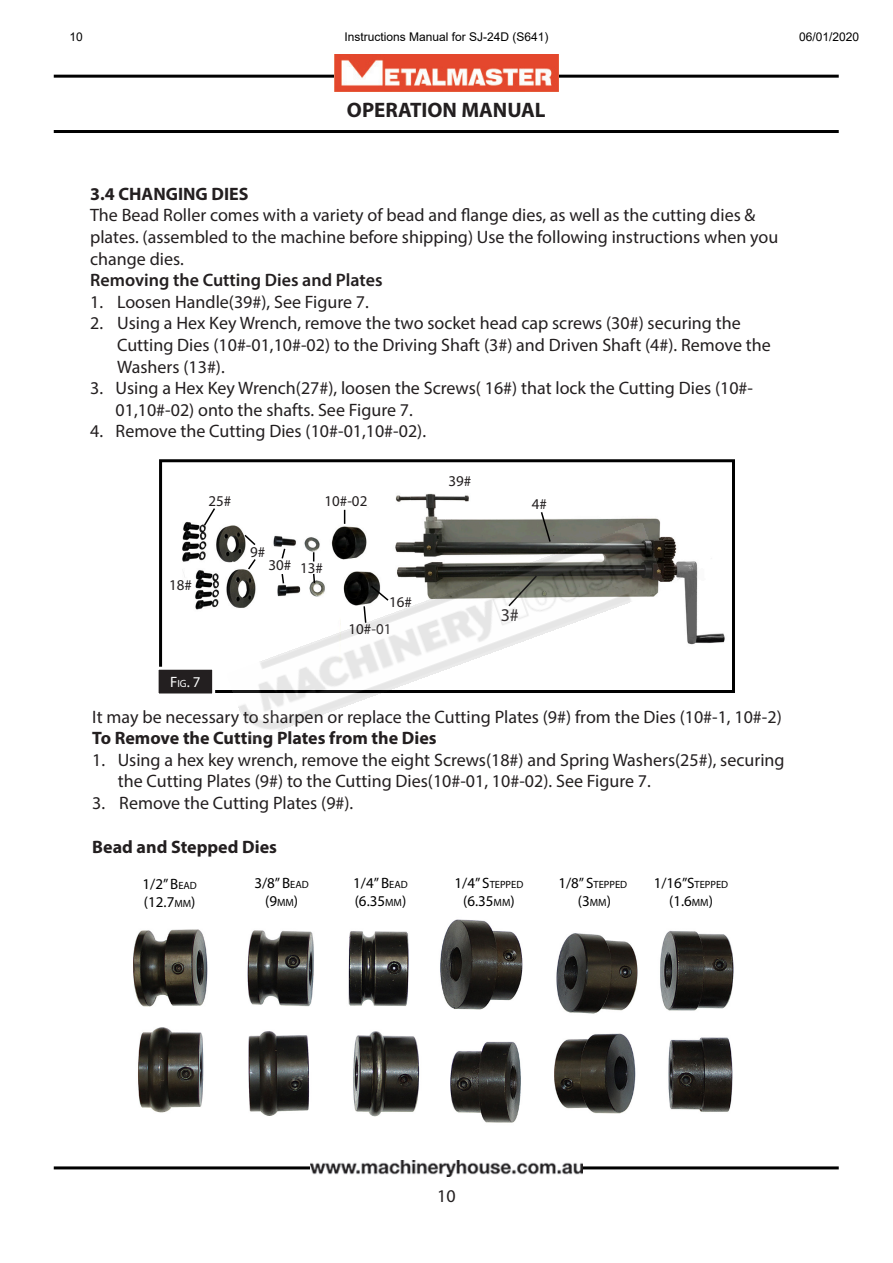
<style>
.page{position:relative;width:893px;height:1263px;background:#fff}
.page>*{position:absolute;margin:0;border:0;box-sizing:border-box;transform-origin:0 0}
.t1{font:700 21px "Myriad Pro";color:#231f20}
.t2{font:18px/21.6px "Myriad Pro";color:#231f20}
.t3{font:700 18px "Myriad Pro";color:#231f20}
.t4{font:600 18px "Myriad Pro";color:#231f20}
.t5{font:15px "Myriad Pro";color:#000}
.t6{font:15px "Myriad Pro";color:#231f20}
.Object_Text_Box{font:15px "Myriad Pro";color:#fff}
.t7{font:12px "Arial";color:#000}
.t8{font:10.5px "Myriad Pro";color:#000}
.s1{font-size:10.5px}
.s2{font-size:15px}
</style>
<div class="page">
<hr style="left:54px;top:75px;width:785px;height:3px;background:#000">
<img style="left:334px;top:55px;width:224px;height:37px">
<hr style="left:54px;top:1166px;width:785px;height:3px;background:#000">
<hr style="left:54px;top:130px;width:785px;height:3px;background:#000">
<img style="left:310px;top:1160px;width:272px;height:17px">
<img style="left:134px;top:919px;width:600px;height:204px">
<img style="left:182px;top:493px;width:543px;height:152px">
<div style="left:159px;top:459px;width:576px;height:234px;border:3px solid #000"></div>
<div style="left:157px;top:668px;width:57px;height:27px;background:#231f20"></div>
<div style="left:156px;top:667px;width:59px;height:29px;border:3px solid #fff"></div>
<svg style="left:540px;top:510px;width:12px;height:13px"></svg>
<svg style="left:344px;top:510px;width:1px;height:13px"></svg>
<svg style="left:202px;top:506px;width:15px;height:21px"></svg>
<img style="left:227px;top:523px;width:439px;height:208px">
<p class="t7" style="left:70px;top:28px;width:15px">10</p>
<p class="t7" style="left:344px;top:28px;width:206px">Instructions Manual for SJ-24D (S641)</p>
<p class="t7" style="left:799px;top:28px;width:62px">06/01/2020</p>
<p class="t1" style="left:347px;top:97px;width:200px">OPERATION MANUAL</p>
<p class="t3" style="left:90px;top:182px;width:160px">3.4 CHANGING DIES</p>
<p class="t2" style="left:90px;top:204px;width:690px">The Bead Roller comes with a variety of bead and flange dies, as well as the cutting dies &amp; plates. (assembled to the machine before shipping) Use the following instructions when you change dies.</p>
<p class="t4" style="left:90px;top:269px;width:294px">Removing the Cutting Dies and Plates</p>
<p class="t2" style="left:90px;top:291px;width:280px">1. Loosen Handle(39#), See Figure 7.</p>
<p class="t2" style="left:90px;top:312px;width:652px">2. Using a Hex Key Wrench, remove the two socket head cap screws (30#) securing the</p>
<p class="t2" style="left:117px;top:334px;width:655px">Cutting Dies (10#-01,10#-02) to the Driving Shaft (3#) and Driven Shaft (4#). Remove the<br>Washers (13#).</p>
<p class="t2" style="left:116px;top:377px;width:639px;text-indent:-26px">3. Using a Hex Key Wrench(27#), loosen the Screws( 16#) that lock the Cutting Dies (10#-<br>01,10#-02) onto the shafts. See Figure 7.</p>
<p class="t2" style="left:90px;top:420px;width:337px">4. Remove the Cutting Dies (10#-01,10#-02).</p>
<p class="t6" style="left:169px;top:576px;width:24px">18#</p>
<p class="t6" style="left:209px;top:492px;width:24px">25#</p>
<p class="t6" style="left:325px;top:491px;width:44px">10#-02</p>
<p class="t6" style="left:250px;top:543px;width:17px">9#</p>
<p class="t6" style="left:269px;top:555px;width:24px">30#</p>
<p class="t6" style="left:300px;top:558px;width:24px">13#</p>
<p class="t6" style="left:389px;top:592px;width:24px">16#</p>
<p class="t6" style="left:349px;top:620px;width:44px">10#-01</p>
<p class="Object_Text_Box" style="left:170px;top:673px;width:32px">F<span class="s1">IG</span>. 7</p>
<p class="t6" style="left:448px;top:472px;width:24px">39#</p>
<p class="t6" style="left:532px;top:495px;width:17px">4#</p>
<p class="t2" style="left:501px;top:603px;width:20px">3#</p>
<p class="t2" style="left:92px;top:705px;width:691px">It may be necessary to sharpen or replace the Cutting Plates (9#) from the Dies (10#-1, 10#-2)</p>
<p class="t3" style="left:92px;top:726px;width:346px">To Remove the Cutting Plates from the Dies</p>
<p class="t2" style="left:118px;top:749px;width:668px;text-indent:-26px">1. Using a hex key wrench, remove the eight Screws(18#) and Spring Washers(25#), securing the Cutting Plates (9#) to the Cutting Dies(10#-01, 10#-02). See Figure 7.</p>
<p class="t2" style="left:92px;top:792px;width:263px">3. Remove the Cutting Plates (9#).</p>
<p class="t3" style="left:92px;top:835px;width:186px">Bead and Stepped Dies</p>
<p class="t5" style="left:143px;top:875px;width:56px">1/2” B<span class="s1">EAD</span></p>
<p class="t5" style="left:144px;top:893px;width:53px">(12.7<span class="s1">MM</span>)</p>
<p class="t5" style="left:254px;top:874px;width:56px">3/8” B<span class="s1">EAD</span></p>
<p class="t5" style="left:265px;top:892px;width:35px">(9<span class="s1">MM</span>)</p>
<p class="t5" style="left:353px;top:873px;width:56px">1/4” B<span class="s1">EAD</span></p>
<p class="t5" style="left:355px;top:891px;width:53px">(6.35<span class="s1">MM</span>)</p>
<p class="t8" style="left:454px;top:878px;width:70px"><span class="s2">1/4” S</span>TEPPED</p>
<p class="t5" style="left:463px;top:892px;width:53px">(6.35<span class="s1">MM</span>)</p>
<p class="t8" style="left:558px;top:878px;width:70px"><span class="s2">1/8” S</span>TEPPED</p>
<p class="t5" style="left:578px;top:892px;width:35px">(3<span class="s1">MM</span>)</p>
<p class="t5" style="left:654px;top:873px;width:76px">1/16”S<span class="s1">TEPPED</span></p>
<p class="t5" style="left:669px;top:891px;width:45px">(1.6<span class="s1">MM</span>)</p>
<p class="t2" style="left:437px;top:1185px;width:20px">10</p>
</div>
